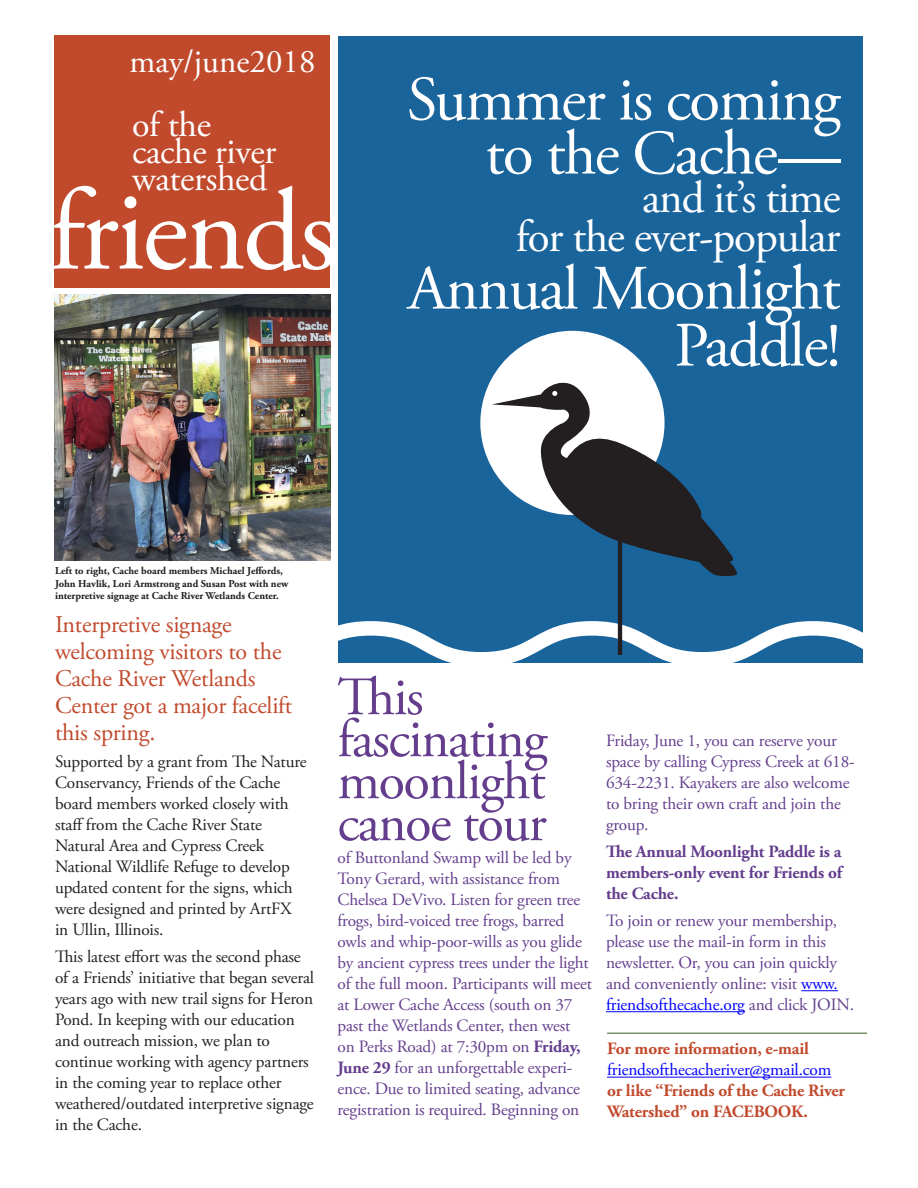
<style>
.page{position:relative;width:918px;height:1188px;background:#fff}
.page>*{position:absolute;margin:0;border:0;box-sizing:border-box;transform-origin:0 0}
.t1{font:115.5px "Adobe Garamond Pro";letter-spacing:-.025em;color:#fff}
.body_text{font:63px/54px "Adobe Garamond Pro";letter-spacing:-.025em;color:#fff;text-align:right}
.intro{font:54px/42px "Adobe Garamond Pro";letter-spacing:-.025em;color:#643e8d}
.body_text-2{font:45px/39px "Adobe Garamond Pro";letter-spacing:-.025em;color:#fff;text-align:right}
.body_text-3{font:36px/27px "Adobe Garamond Pro";letter-spacing:-.01em;color:#fff}
.t2{font:33px "Adobe Garamond Pro";color:#fff}
.intro-2{font:24px/27px "Adobe Garamond Pro";letter-spacing:-.01em;color:#c14a2d}
.body_text-4{font:17.25px/21px "Adobe Garamond Pro";letter-spacing:-.01em;color:#643e8d}
.body_text-5{font:17.25px/21px "Adobe Garamond Pro";letter-spacing:-.01em;color:#231f20}
.body_text-6{font:700 17.25px/21px "Adobe Garamond Pro";letter-spacing:-.01em;color:#c14a2d}
.body_text-7{font:700 17.25px/21px "Adobe Garamond Pro";letter-spacing:-.01em;color:#643e8d;text-align:justify}
.photo_credit{font:700 10.5px/12.6px "Adobe Garamond Pro";color:#231f20}
.s1{font-weight:700}
.s2{color:#00f}
.s3{font-weight:400;color:#00f}
</style>
<div class="page">
<img style="left:54px;top:294px;width:277px;height:266px">
<div style="left:54px;top:36px;width:276px;height:252px;background:#c14a2d"></div>
<hr style="left:607px;top:1077px;width:224px;height:1px;background:#00f">
<hr style="left:801px;top:990px;width:37px;height:1px;background:#00f">
<hr style="left:606px;top:1011px;width:139px;height:1px;background:#00f">
<div style="left:338px;top:36px;width:525px;height:626px;background:#1a649c"></div>
<div style="left:480px;top:331px;width:185px;height:184px;background:#fff;border-radius:50%"></div>
<svg style="left:338px;top:621px;width:525px;height:42px"></svg>
<svg style="left:492px;top:373px;width:246px;height:282px"></svg>
<hr style="left:607px;top:1033px;width:260px;height:1px;background:#486d3d">
<p class="t2" style="left:129px;top:41px;width:188px">may/june2018</p>
<p class="body_text-3" style="left:132px;top:112px;width:146px">of the cache river watershed</p>
<p class="t1" style="left:50px;top:162px;width:288px">friends</p>
<p class="body_text" style="left:407px;top:75px;width:435px">Summer is coming to the Cache—</p>
<p class="body_text-2" style="left:516px;top:180px;width:326px">and it’s time<br>for the ever-popular</p>
<p class="body_text" style="left:408px;top:262px;width:434px;line-height:57px">Annual Moonlight<br>Paddle!</p>
<p class="photo_credit" style="left:55px;top:565px;width:235px">Left to right, Cache board members Michael Jeffords,<br>John Havlik, Lori Armstrong and Susan Post with new interpretive signage at Cache River Wetlands Center.</p>
<p class="intro-2" style="left:55px;top:612px;width:239px">Interpretive signage welcoming visitors to the<br>Cache River Wetlands<br>Center got a major facelift this spring.</p>
<p class="body_text-5" style="left:55px;top:752px;width:253px">Supported by a grant from The Nature<br>Conservancy, Friends of the Cache board members worked closely with staff from the Cache River State<br>Natural Area and Cypress Creek<br>National Wildlife Refuge to develop updated content for the signs, which were designed and printed by ArtFX in Ullin, Illinois.</p>
<p class="body_text-5" style="left:55px;top:947px;width:261px">This latest effort was the second phase of a Friends’ initiative that began several years ago with new trail signs for Heron Pond. In keeping with our education and outreach mission, we plan to continue working with agency partners in the coming year to replace other weathered/outdated interpretive signage in the Cache.</p>
<p class="intro" style="left:338px;top:678px;width:211px">This fascinating moonlight canoe tour</p>
<p class="body_text-4" style="left:338px;top:848px;width:256px">of Buttonland Swamp will be led by Tony Gerard, with assistance from Chelsea DeVivo. Listen for green tree frogs, bird-voiced tree frogs, barred owls and whip-poor-wills as you glide by ancient cypress trees under the light of the full moon. Participants will meet at Lower Cache Access (south on 37 past the Wetlands Center, then west<br>on Perks Road) at 7:30pm on <span class="s1">Friday, June 29</span> for an unforgettable experi&shy;ence. Due to limited seating, advance registration is required. Beginning on</p>
<p class="body_text-4" style="left:606px;top:731px;width:250px">Friday, June 1, you can reserve your space by calling Cypress Creek at 618-<br>634-2231. Kayakers are also welcome to bring their own craft and join the group.</p>
<p class="body_text-7" style="left:606px;top:841px;width:238px">The Annual Moonlight Paddle is a members-only event for Friends of the Cache.</p>
<p class="body_text-4" style="left:606px;top:911px;width:250px">To join or renew your membership, please use the mail-in form in this newsletter. Or, you can join quickly and conveniently online: visit <span class="s2">www. friendsofthecache.org</span> and click JOIN.</p>
<p class="body_text-6" style="left:607px;top:1039px;width:239px">For more information, e-mail <span class="s3">friendsofthecacheriver@gmail.com </span>or like “Friends of the Cache River<br>Watershed” on FACEBOOK.</p>
</div>
